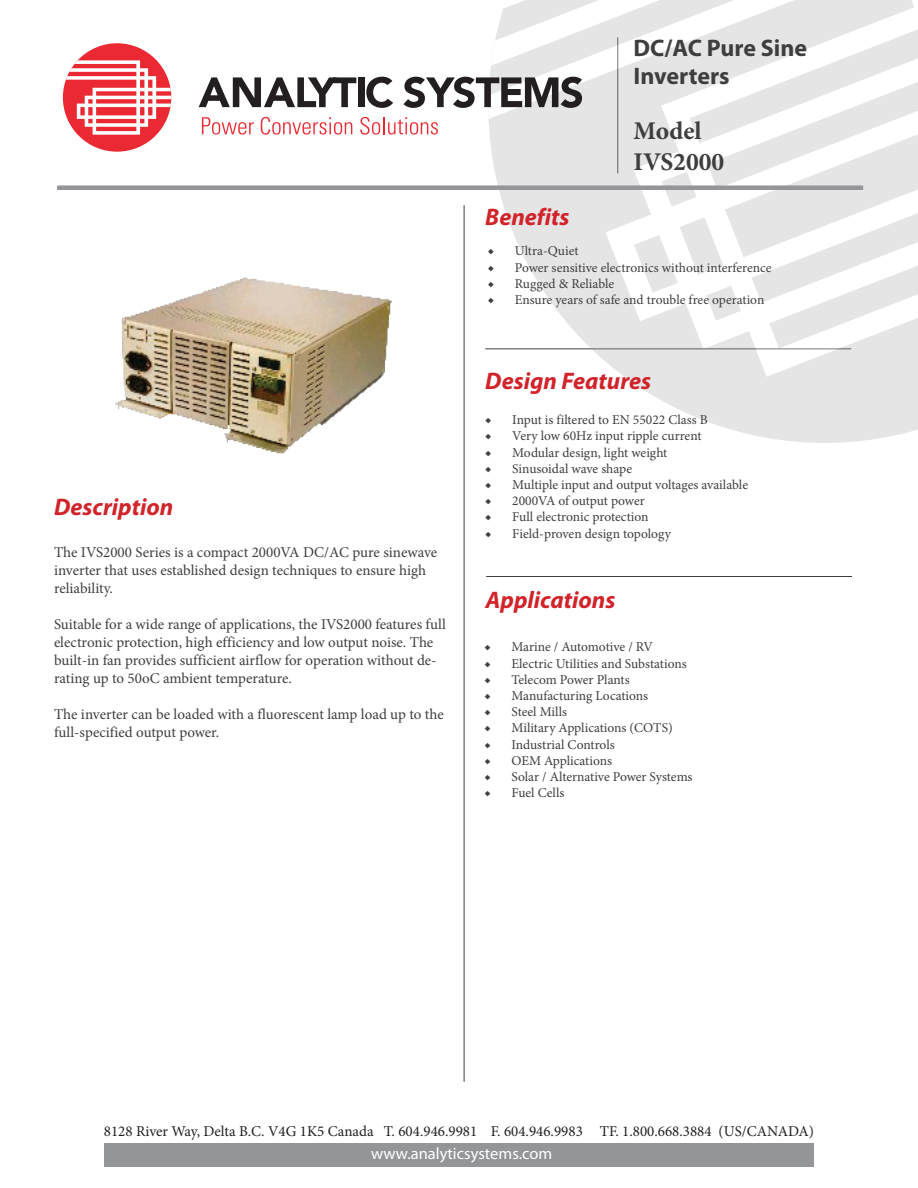
<style>
.page{position:relative;width:918px;height:1188px;background:#fff}
.page>*{position:absolute;margin:0;border:0;box-sizing:border-box;transform-origin:0 0}
.sub_main_tittle{font:700 25.5px "Minion Pro";color:#3e3e3f}
.content_red_title{font:italic 700 24px "Myriad Pro";color:#d1232a}
.t1{font:700 24px "Myriad Pro";color:#3e3e3f}
.t2{font:16.5px "Myriad Pro";color:#fff}
.content_red_title-2{font:15px/18px "Minion Pro";color:#3e3e3f}
.t3{font:15px "Minion Pro";color:#231f20}
.t4{font:13.5px "Minion Pro";letter-spacing:-.005em;color:#3e3e3f}
</style>
<div class="page">
<hr style="left:464px;top:205px;width:1px;height:877px;background:#3e3e3f">
<hr style="left:486px;top:576px;width:366px;height:1px;background:#3e3e3f">
<svg style="left:463px;top:76px;width:455px;height:411px"></svg>
<svg style="left:503px;top:321px;width:415px;height:56px;fill:#e5e5e6"></svg>
<svg style="left:488px;top:0;width:430px;height:321px;fill:#e5e5e6"></svg>
<svg style="left:199px;top:77px;width:157px;height:30px"></svg>
<div style="left:358px;top:77px;width:6px;height:30px;background:#231f20"></div>
<svg style="left:366px;top:77px;width:27px;height:31px"></svg>
<svg style="left:404px;top:77px;width:178px;height:31px"></svg>
<svg style="left:202px;top:117px;width:52px;height:18px"></svg>
<svg style="left:260px;top:117px;width:92px;height:18px"></svg>
<svg style="left:360px;top:117px;width:78px;height:18px"></svg>
<div style="left:63px;top:43px;width:108px;height:109px;background:#ea2932;border-radius:50%"></div>
<svg style="left:66px;top:60px;width:105px;height:75px"></svg>
<img style="left:115px;top:277px;width:277px;height:177px">
<div style="left:104px;top:1143px;width:710px;height:24px;background:#939598"></div>
<div style="left:57px;top:185px;width:806px;height:5px;background:#939598"></div>
<p class="content_red_title" style="left:485px;top:201px;width:86px">Benefits</p>
<p class="t1" style="left:634px;top:32px;width:175px">DC/AC Pure Sine</p>
<p class="t1" style="left:634px;top:61px;width:98px">Inverters</p>
<p class="sub_main_tittle" style="left:634px;top:113px;width:70px">Model</p>
<p class="sub_main_tittle" style="left:634px;top:144px;width:92px">IVS2000</p>
<p class="t4" style="left:488px;top:242px;width:92px">◆ Ultra-Quiet</p>
<p class="t4" style="left:488px;top:258px;width:285px">◆ Power sensitive electronics without interference</p>
<p class="t4" style="left:488px;top:274px;width:128px">◆ Rugged &amp; Reliable</p>
<p class="t4" style="left:488px;top:291px;width:278px">◆ Ensure years of safe and trouble free operation</p>
<p class="content_red_title" style="left:54px;top:491px;width:121px">Description</p>
<p class="content_red_title-2" style="left:54px;top:543px;width:385px">The IVS2000 Series is a compact 2000VA DC/AC pure sinewave inverter that uses established design techniques to ensure high reliability.</p>
<p class="content_red_title-2" style="left:54px;top:615px;width:393px">Suitable for a wide range of applications, the IVS2000 features full electronic protection, high efficiency and low output noise. The built-in fan provides sufficient airflow for operation without de&shy;rating up to 50oC ambient temperature.</p>
<p class="content_red_title-2" style="left:54px;top:705px;width:391px">The inverter can be loaded with a fluorescent lamp load up to the full-specified output power.</p>
<p class="content_red_title" style="left:485px;top:365px;width:167px">Design Features</p>
<p class="t4" style="left:485px;top:411px;width:224px">◆ Input is filtered to EN 55022 Class B</p>
<p class="t4" style="left:485px;top:427px;width:218px">◆ Very low 60Hz input ripple current</p>
<p class="t4" style="left:485px;top:443px;width:184px">◆ Modular design, light weight</p>
<p class="t4" style="left:485px;top:459px;width:148px">◆ Sinusoidal wave shape</p>
<p class="t4" style="left:485px;top:476px;width:264px">◆ Multiple input and output voltages available</p>
<p class="t4" style="left:485px;top:492px;width:161px">◆ 2000VA of output power</p>
<p class="t4" style="left:485px;top:508px;width:165px">◆ Full electronic protection</p>
<p class="t4" style="left:485px;top:524px;width:187px">◆ Field-proven design topology</p>
<p class="content_red_title" style="left:486px;top:584px;width:131px">Applications</p>
<p class="t4" style="left:484px;top:638px;width:170px">◆ Marine / Automotive / RV</p>
<p class="t4" style="left:484px;top:654px;width:204px">◆ Electric Utilities and Substations</p>
<p class="t4" style="left:484px;top:670px;width:147px">◆ Telecom Power Plants</p>
<p class="t4" style="left:484px;top:687px;width:165px">◆ Manufacturing Locations</p>
<p class="t4" style="left:484px;top:703px;width:84px">◆ Steel Mills</p>
<p class="t4" style="left:484px;top:719px;width:190px">◆ Military Applications (COTS)</p>
<p class="t4" style="left:484px;top:735px;width:132px">◆ Industrial Controls</p>
<p class="t4" style="left:484px;top:751px;width:129px">◆ OEM Applications</p>
<p class="t4" style="left:484px;top:768px;width:210px">◆ Solar / Alternative Power Systems</p>
<p class="t4" style="left:484px;top:784px;width:81px">◆ Fuel Cells</p>
<p class="t3" style="left:104px;top:1121px;width:712px">8128 River Way, Delta B.C. V4G 1K5 Canada T. 604.946.9981 F. 604.946.9983 TF. 1.800.668.3884 (US/CANADA)</p>
<p class="t2" style="left:371px;top:1143px;width:183px">www.analyticsystems.com</p>
</div>
